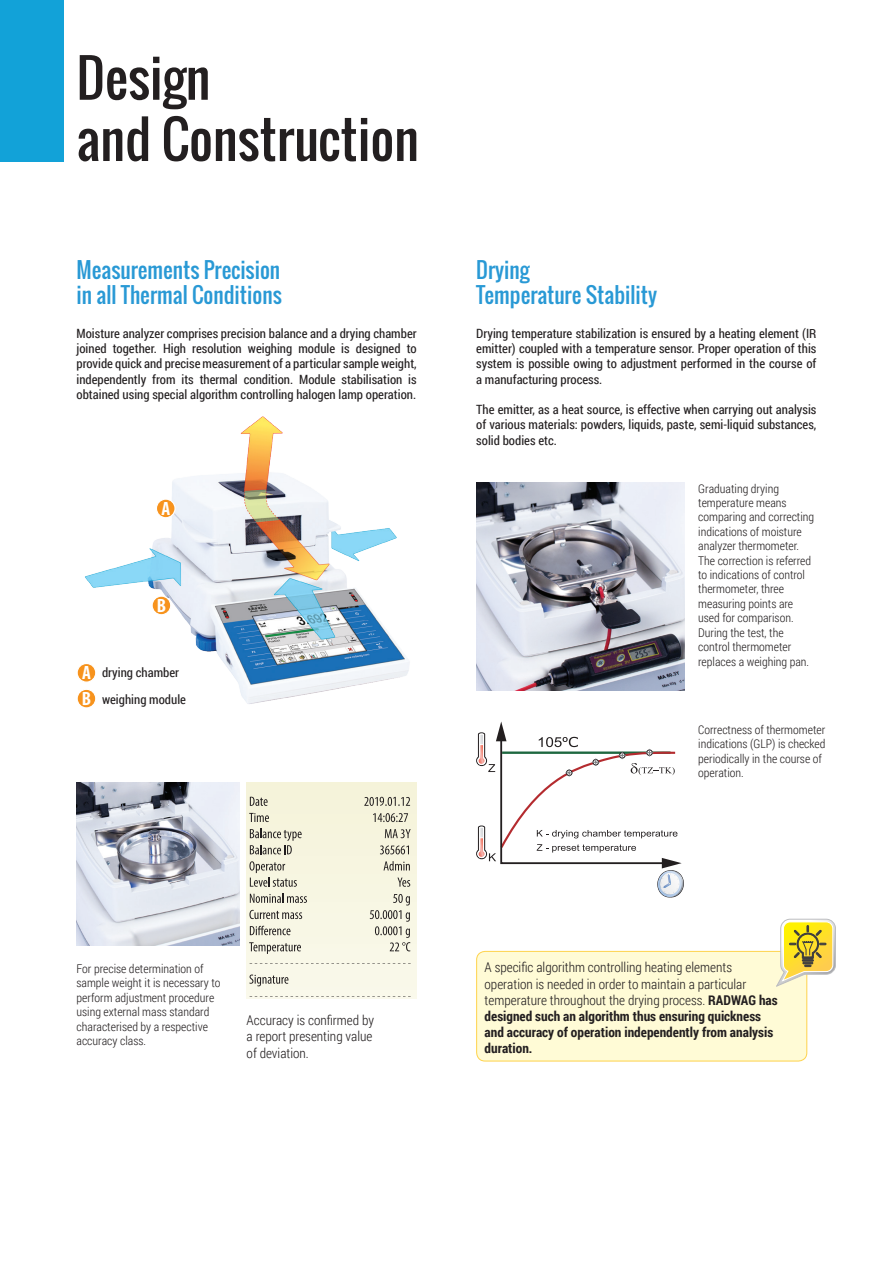
<style>
.page{position:relative;width:893px;height:1263px;background:#fff}
.page>*{position:absolute;margin:0;border:0;box-sizing:border-box;transform-origin:0 0}
.t1{font:51px/61.2px "Oswald";color:#231f20}
.t2{font:21.3px/25.5px "Oswald";color:#2999d5}
.t3{font:700 condensed 19.35px/26.4px "Myriad Pro";color:#fff}
.t4{font:300 13.5px/16.2px "Roboto Condensed";color:#231f20}
.t5{font:12.75px/15.3px "Roboto Condensed";color:#231f20;text-align:justify}
.t6{font:300 12px/14.4px "Roboto Condensed";color:#231f20}
.s1{font-weight:700}
</style>
<div class="page">
<div style="left:0;top:0;width:64px;height:161px;background:#12a2d8"></div>
<img style="left:85px;top:416px;width:325px;height:288px">
<svg style="left:156px;top:499px;width:19px;height:19px"></svg>
<div style="left:156px;top:498px;width:20px;height:20px;border:1px solid #fff;border-radius:50%"></div>
<div style="left:152px;top:596px;width:19px;height:19px;background:#f7931d;border-radius:50%"></div>
<div style="left:151px;top:595px;width:20px;height:20px;border:1px solid #fff;border-radius:50%"></div>
<div style="left:77px;top:663px;width:19px;height:19px;background:#f7931d;border-radius:50%"></div>
<div style="left:77px;top:663px;width:19px;height:20px;border:1px solid #fff;border-radius:50%"></div>
<div style="left:77px;top:689px;width:19px;height:19px;background:#f7931d;border-radius:50%"></div>
<div style="left:77px;top:689px;width:19px;height:19px;border:1px solid #fff;border-radius:50%"></div>
<img style="left:476px;top:483px;width:208px;height:208px">
<div style="left:477px;top:951px;width:330px;height:110px;background:#fffbd6;border-radius:9px"></div>
<div style="left:476px;top:951px;width:331px;height:110px;border:1px solid #fed34c;border-radius:9px"></div>
<svg style="left:776px;top:919px;width:60px;height:67px"></svg>
<svg style="left:476px;top:721px;width:208px;height:176px"></svg>
<img style="left:77px;top:782px;width:163px;height:163px">
<div style="left:247px;top:782px;width:170px;height:216px;background:#f7f6e2"></div>
<svg style="left:250px;top:797px;width:18px;height:9px"></svg>
<svg style="left:249px;top:813px;width:20px;height:9px"></svg>
<svg style="left:250px;top:829px;width:52px;height:25px"></svg>
<svg style="left:249px;top:861px;width:48px;height:26px"></svg>
<svg style="left:250px;top:893px;width:57px;height:10px"></svg>
<svg style="left:249px;top:910px;width:53px;height:9px"></svg>
<svg style="left:250px;top:926px;width:40px;height:9px"></svg>
<svg style="left:249px;top:942px;width:52px;height:12px"></svg>
<svg style="left:249px;top:974px;width:39px;height:12px"></svg>
<svg style="left:373px;top:813px;width:35px;height:9px"></svg>
<svg style="left:385px;top:829px;width:26px;height:9px"></svg>
<svg style="left:380px;top:845px;width:29px;height:9px"></svg>
<svg style="left:383px;top:861px;width:27px;height:9px"></svg>
<svg style="left:397px;top:877px;width:13px;height:10px"></svg>
<svg style="left:370px;top:894px;width:40px;height:57px"></svg>
<svg style="left:250px;top:963px;width:161px;height:1px"></svg>
<svg style="left:250px;top:996px;width:161px;height:1px"></svg>
<svg style="left:364px;top:797px;width:46px;height:9px"></svg>
<h1 class="t1" style="left:77px;top:47px;width:344px">Design<br>and Construction</h1>
<h2 class="t2" style="left:77px;top:257px;width:207px">Measurements Precision in all Thermal Conditions</h2>
<p class="t5" style="left:77px;top:325px;width:342px">Moisture analyzer comprises precision balance and a drying chamber joined together. High resolution weighing module is designed to provide quick and precise measurement of a particular sample weight, independently from its thermal condition. Module stabilisation is obtained using special algorithm controlling halogen lamp operation.</p>
<h3 class="t3" style="left:161px;top:494px;width:10px">A</h3>
<h3 class="t3" style="left:157px;top:592px;width:11px">B</h3>
<h3 class="t3" style="left:82px;top:659px;width:11px">A<br>B</h3>
<p class="t5" style="left:102px;top:659px;width:85px;line-height:26.2px">drying chamber weighing module</p>
<h2 class="t2" style="left:476px;top:257px;width:182px">Drying<br>Temperature Stability</h2>
<p class="t5" style="left:476px;top:325px;width:342px">Drying temperature stabilization is ensured by a heating element (IR emitter) coupled with a temperature sensor. Proper operation of this system is possible owing to adjustment performed in the course of a manufacturing process.</p>
<p class="t5" style="left:476px;top:402px;width:342px">The emitter, as a heat source, is effective when carrying out analysis of various materials: powders, liquids, paste, semi-liquid substances, solid bodies etc.</p>
<p class="t6" style="left:698px;top:481px;width:118px">Graduating drying temperature means comparing and correcting indications of moisture analyzer thermometer.<br>The correction is referred to indications of control thermometer, three measuring points are used for comparison.<br>During the test, the control thermometer replaces a weighing pan.</p>
<p class="t6" style="left:698px;top:722px;width:129px">Correctness of thermometer indications (GLP) is checked periodically in the course of operation.</p>
<p class="t6" style="left:77px;top:961px;width:145px">For precise determination of sample weight it is necessary to perform adjustment procedure using external mass standard characterised by a respective accuracy class.</p>
<p class="t4" style="left:247px;top:1012px;width:129px">Accuracy is confirmed by a report presenting value of deviation.</p>
<p class="t4" style="left:485px;top:959px;width:295px">A specific algorithm controlling heating elements operation is needed in order to maintain a particular temperature throughout the drying process. <span class="s1">RADWAG has designed such an algorithm thus ensuring quickness and accuracy of operation independently from analysis duration.</span></p>
</div>
